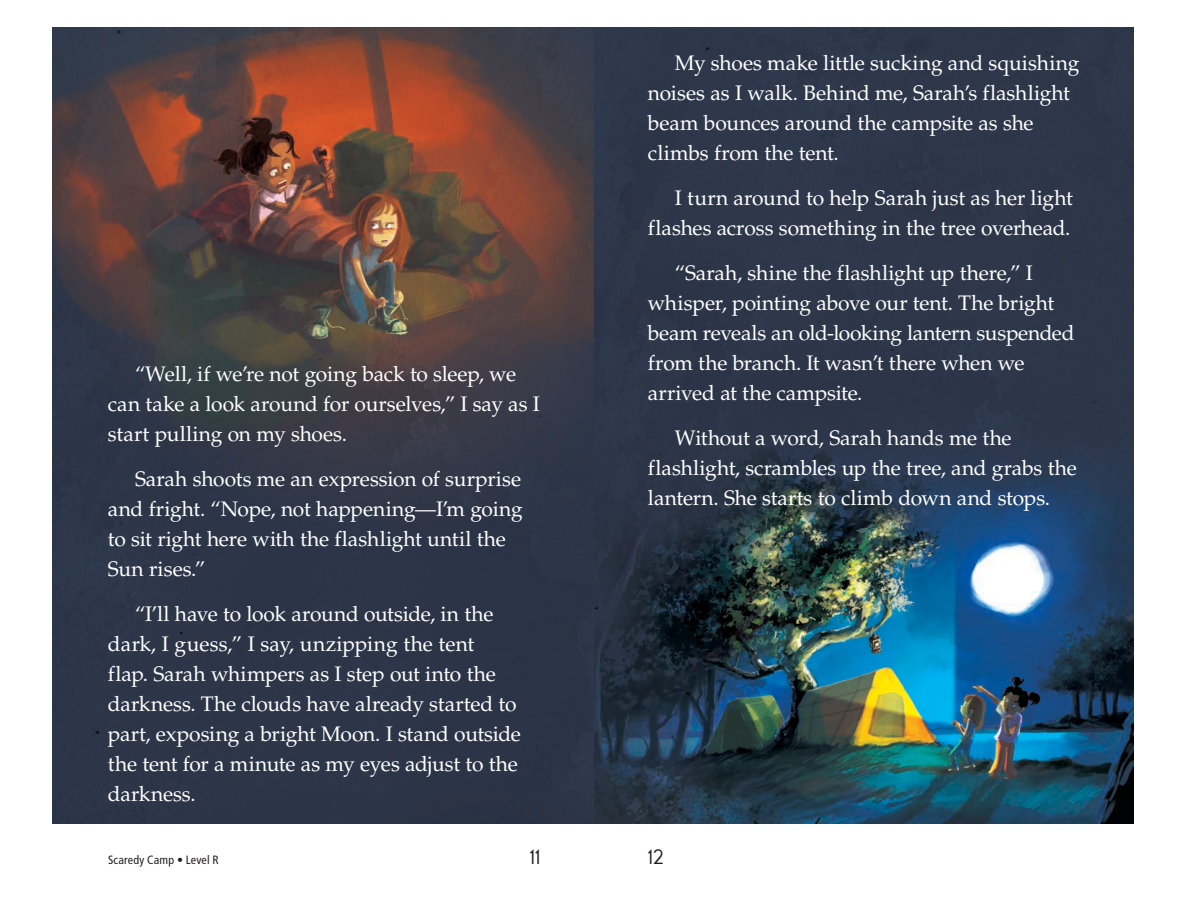
<style>
.page{position:relative;width:1188px;height:918px;background:#fff}
.page>*{position:absolute;margin:0;border:0;box-sizing:border-box;transform-origin:0 0}
.t1{font:21px/30px "Palatino";letter-spacing:-.01em;color:#fff}
.t2{font:21px "Report School Rg";color:#231f20}
.t3{font:condensed 12px "Frutiger";letter-spacing:.015em;color:#231f20}
</style>
<div class="page">
<img style="left:52px;top:27px;width:1082px;height:797px">
<p class="t1" style="left:108px;top:359px;width:434px;text-indent:27px">“Well, if we’re not going back to sleep, we can take a look around for ourselves,” I say as I start pulling on my shoes.</p>
<p class="t1" style="left:108px;top:464px;width:416px;text-indent:27px">Sarah shoots me an expression of surprise and fright. “Nope, not happening—I’m going to sit right here with the flashlight until the Sun rises.”</p>
<p class="t1" style="left:108px;top:599px;width:414px;text-indent:27px">“I’ll have to look around outside, in the dark, I guess,” I say, unzipping the tent<br>flap. Sarah whimpers as I step out into the darkness. The clouds have already started to part, exposing a bright Moon. I stand outside the tent for a minute as my eyes adjust to the darkness.</p>
<p class="t1" style="left:648px;top:48px;width:433px;text-indent:27px">My shoes make little sucking and squishing noises as I walk. Behind me, Sarah’s flashlight beam bounces around the campsite as she climbs from the tent.</p>
<p class="t1" style="left:648px;top:183px;width:426px;text-align:right">I turn around to help Sarah just as her light flashes across something in the tree overhead.</p>
<p class="t1" style="left:648px;top:258px;width:428px;text-indent:27px">“Sarah, shine the flashlight up there,” I whisper, pointing above our tent. The bright beam reveals an old-looking lantern suspended from the branch. It wasn’t there when we arrived at the campsite.</p>
<p class="t1" style="left:648px;top:424px;width:430px;text-indent:27px">Without a word, Sarah hands me the flashlight, scrambles up the tree, and grabs the lantern. She starts to climb down and stops.</p>
<p class="t3" style="left:108px;top:853px;width:112px">Scaredy Camp • Level R</p>
<p class="t2" style="left:530px;top:844px;width:12px">11</p>
<p class="t2" style="left:648px;top:844px;width:17px">12</p>
</div>
